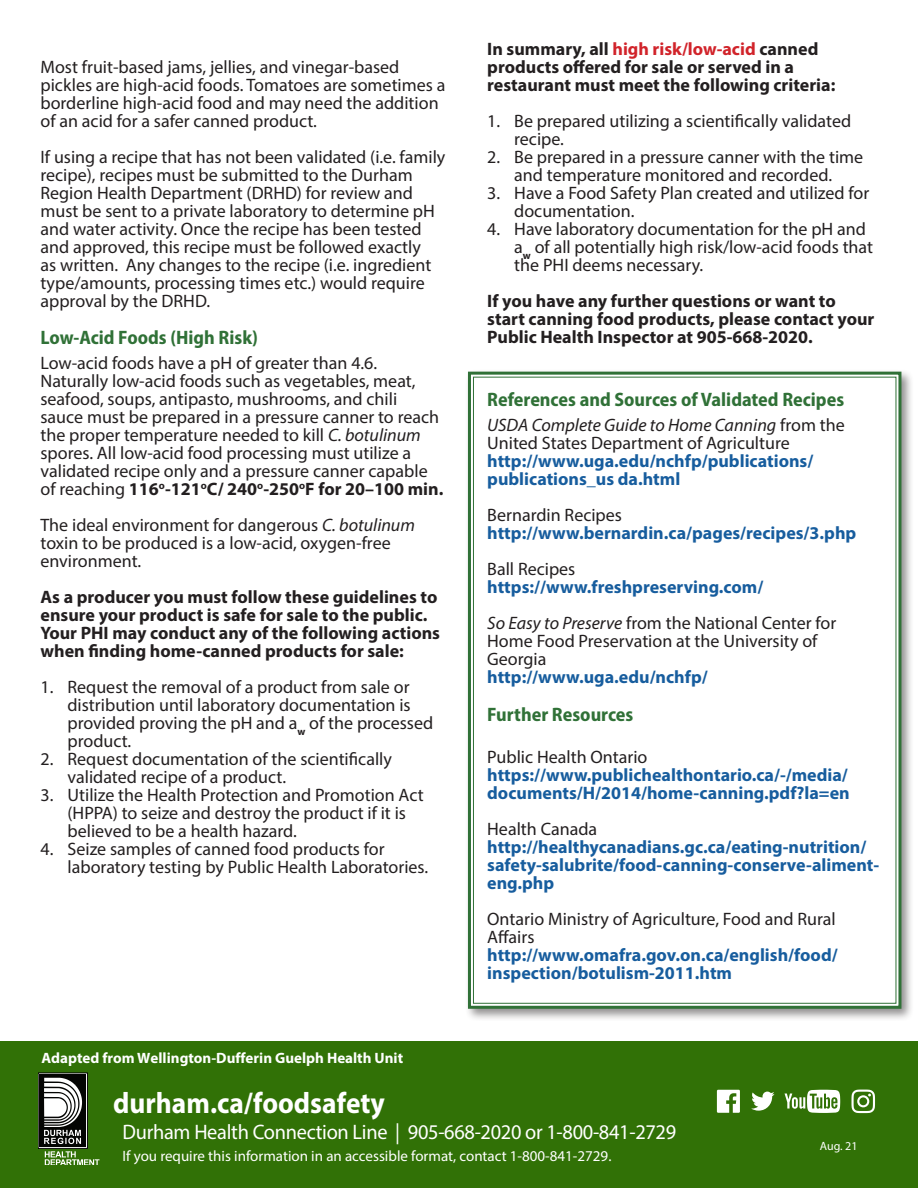
<style>
.page{position:relative;width:918px;height:1188px;background:#fff}
.page>*{position:absolute;margin:0;border:0;box-sizing:border-box;transform-origin:0 0}
.website{font:700 29.7px "Myriad Pro";color:#fff;scale:.92 1}
.contact{font:21px "Myriad Pro";letter-spacing:-.015em;color:#fff}
.Subtitle{font:700 semi-condensed 19.5px "Myriad Pro";color:#307137}
.Text{font:18px/18px "Myriad Pro";color:#231f20}
.Text-2{font:700 18px/18px "Myriad Pro";color:#175d9e}
.Text-3{font:700 18px/18px "Myriad Pro";color:#231f20}
.accessible{font:15px "Myriad Pro";color:#fff}
.website-2{font:700 15px "Myriad Pro";color:#fff}
.date{font:12px "Myriad Pro";color:#fff}
.s1{font-style:italic}
.s2{font-weight:700}
.s3{color:#d1232a}
</style>
<div class="page">
<div style="left:465px;top:369px;width:449px;height:653px;background:#231f20;opacity:.5"></div>
<svg style="left:466px;top:370px;width:437px;height:640px"></svg>
<div style="left:0;top:1042px;width:918px;height:146px;background:#317106"></div>
<div style="left:38px;top:1073px;width:50px;height:76px;border:1px solid #040503"></div>
<div style="left:40px;top:1075px;width:46px;height:72px;background:#040503"></div>
<svg style="left:44px;top:1078px;width:38px;height:66px"></svg>
<svg style="left:45px;top:1151px;width:55px;height:14px"></svg>
<svg style="left:717px;top:1090px;width:23px;height:23px"></svg>
<svg style="left:751px;top:1092px;width:24px;height:19px"></svg>
<svg style="left:785px;top:1090px;width:55px;height:23px"></svg>
<svg style="left:852px;top:1090px;width:23px;height:23px"></svg>
<p class="Text" style="left:40px;top:57px;width:406px">Most fruit-based jams, jellies, and vinegar-based pickles are high-acid foods. Tomatoes are sometimes a borderline high-acid food and may need the addition of an acid for a safer canned product.</p>
<p class="Text" style="left:40px;top:147px;width:406px">If using a recipe that has not been validated (i.e. family recipe), recipes must be submitted to the Durham Region Health Department (DRHD) for review and must be sent to a private laboratory to determine pH and water activity. Once the recipe has been tested and approved, this recipe must be followed exactly<br>as written. Any changes to the recipe (i.e. ingredient type/amounts, processing times etc.) would require approval by the DRHD.</p>
<h2 class="Subtitle" style="left:40px;top:325px;width:219px">Low-Acid Foods (High Risk)</h2>
<p class="Text" style="left:40px;top:354px;width:404px">Low-acid foods have a pH of greater than 4.6.<br>Naturally low-acid foods such as vegetables, meat, seafood, soups, antipasto, mushrooms, and chili sauce must be prepared in a pressure canner to reach the proper temperature needed to kill <span class="s1">C. botulinum </span>spores. All low-acid food processing must utilize a validated recipe only and a pressure canner capable of reaching <span class="s2">116</span><sup>o</sup><span class="s2">-121</span><sup>o</sup><span class="s2">C/ 240</span><sup>o</sup><span class="s2">-250</span><sup>o</sup><span class="s2">F for 20–100 min.</span></p>
<p class="Text" style="left:40px;top:516px;width:376px">The ideal environment for dangerous <span class="s1">C. botulinum </span>toxin to be produced is a low-acid, oxygen-free environment.</p>
<p class="Text-3" style="left:40px;top:587px;width:401px">As a producer you must follow these guidelines to ensure your product is safe for sale to the public.<br>Your PHI may conduct any of the following actions when finding home-canned products for sale:</p>
<p class="Text" style="left:67px;top:678px;width:367px;text-indent:-27px">1. Request the removal of a product from sale or distribution until laboratory documentation is provided proving the pH and a<sub>w</sub> of the processed product.</p>
<p class="Text" style="left:68px;top:750px;width:326px;text-indent:-27px">2. Request documentation of the scientifically validated recipe of a product.</p>
<p class="Text" style="left:68px;top:786px;width:358px;text-indent:-27px">3. Utilize the Health Protection and Promotion Act (HPPA) to seize and destroy the product if it is believed to be a health hazard.</p>
<p class="Text" style="left:68px;top:840px;width:362px;text-indent:-27px">4. Seize samples of canned food products for laboratory testing by Public Health Laboratories.</p>
<p class="Text-3" style="left:487px;top:39px;width:350px">In summary, all <span class="s3">high risk/low-acid</span> canned products offered for sale or served in a restaurant must meet the following criteria:</p>
<p class="Text" style="left:514px;top:111px;width:339px;text-indent:-27px">1. Be prepared utilizing a scientifically validated recipe.</p>
<p class="Text" style="left:487px;top:147px;width:378px;text-align:center">2. Be prepared in a pressure canner with the time and temperature monitored and recorded.</p>
<p class="Text" style="left:514px;top:183px;width:357px;text-indent:-27px">3. Have a Food Safety Plan created and utilized for documentation.</p>
<p class="Text" style="left:514px;top:219px;width:360px;text-indent:-27px">4. Have laboratory documentation for the pH and a<sub>w</sub> of all potentially high risk/low-acid foods that the PHI deems necessary.</p>
<p class="Text-3" style="left:487px;top:291px;width:389px">If you have any further questions or want to start canning food products, please contact your<br>Public Health Inspector at 905-668-2020.</p>
<h2 class="Subtitle" style="left:487px;top:387px;width:358px">References and Sources of Validated Recipes</h2>
<p class="Text" style="left:487px;top:416px;width:359px"><span class="s1">USDA Complete Guide to Home Canning</span> from the<br>United States Department of Agriculture</p>
<p class="Text-2" style="left:487px;top:452px;width:328px">http://www.uga.edu/nchfp/publications/ publications_us da.html</p>
<p class="Text" style="left:487px;top:506px;width:136px">Bernardin Recipes</p>
<p class="Text-2" style="left:487px;top:524px;width:371px">http://www.bernardin.ca/pages/recipes/3.php</p>
<p class="Text" style="left:487px;top:560px;width:90px">Ball Recipes</p>
<p class="Text-2" style="left:487px;top:578px;width:278px">https://www.freshpreserving.com/</p>
<p class="Text" style="left:487px;top:614px;width:351px"><span class="s1">So Easy to Preserve</span> from the National Center for<br>Home Food Preservation at the University of<br>Georgia</p>
<p class="Text-2" style="left:487px;top:668px;width:222px">http://www.uga.edu/nchfp/</p>
<h2 class="Subtitle" style="left:487px;top:702px;width:148px">Further Resources</h2>
<p class="Text" style="left:487px;top:748px;width:162px">Public Health Ontario</p>
<p class="Text-2" style="left:487px;top:766px;width:364px">https://www.publichealthontario.ca/-/media/ documents/H/2014/home-canning.pdf?la=en</p>
<p class="Text" style="left:487px;top:820px;width:111px">Health Canada</p>
<p class="Text-2" style="left:487px;top:838px;width:394px">http://healthycanadians.gc.ca/eating-nutrition/ safety-salubrite/food-canning-conserve-aliment&shy;eng.php</p>
<p class="Text" style="left:487px;top:910px;width:350px">Ontario Ministry of Agriculture, Food and Rural<br>Affairs</p>
<p class="Text-2" style="left:487px;top:946px;width:352px">http://www.omafra.gov.on.ca/english/food/ inspection/botulism-2011.htm</p>
<p class="website-2" style="left:41px;top:1048px;width:363px">Adapted from Wellington-Dufferin Guelph Health Unit</p>
<p class="website" style="left:113px;top:1083px;width:297px">durham.ca/foodsafety</p>
<p class="contact" style="left:122px;top:1119px;width:555px">Durham Health Connection Line | 905-668-2020 or 1-800-841-2729</p>
<p class="accessible" style="left:122px;top:1146px;width:490px">If you require this information in an accessible format, contact 1-800-841-2729.</p>
<p class="date" style="left:820px;top:1139px;width:39px">Aug. 21</p>
</div>
